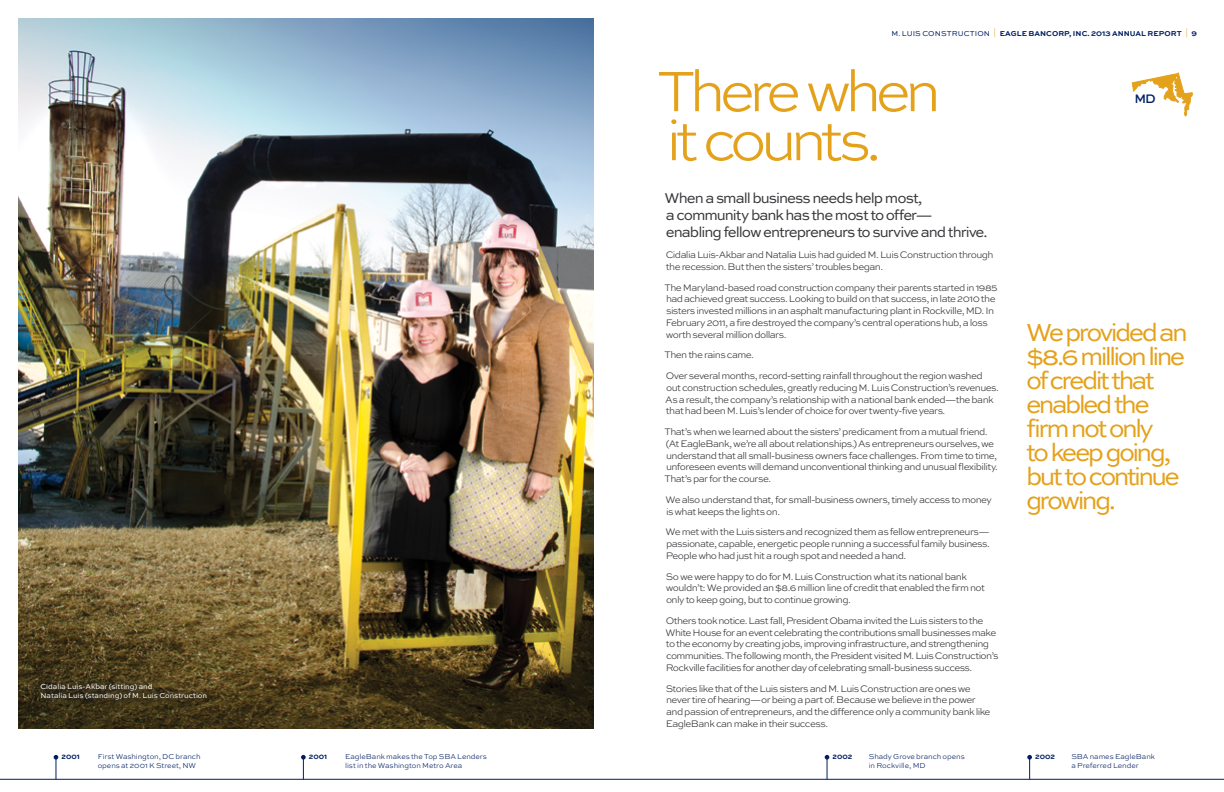
<style>
.page{position:relative;width:1224px;height:792px;background:#fff}
.page>*{position:absolute;margin:0;border:0;box-sizing:border-box;transform-origin:0 0}
.t1{font:300 60px "Sweet Sans";letter-spacing:-.105em;color:#e4a11b}
.t2{font:26px/24px "Sweet Sans";letter-spacing:-.1em;color:#e4a11b}
.t3{font:15px/17px "Sweet Sans";letter-spacing:-.065em;color:#36363a}
.t4{font:500 13.1px "Sweet Sans";color:#001e61}
.t5{font:300 10px/11.8px "Sweet Sans";letter-spacing:-.06em;color:#36363a}
.t6{font:300 7.5px/9px "Sweet Sans";letter-spacing:-.01em;color:#001e61}
.t7{font:7.5px/9px "Sweet Sans";color:#fff}
.t8{font:700 7.5px "Sweet Sans";letter-spacing:.005em;color:#001e61}
.s1{font-weight:400}
.s2{font-weight:300;color:#e4a11b}
</style>
<div class="page">
<img style="left:18px;top:18px;width:576px;height:711px">
<div style="left:34px;top:677px;width:178px;height:28px;background:#231f20;opacity:.95"></div>
<svg style="left:1131px;top:72px;width:62px;height:45px"></svg>
<hr style="left:0;top:779px;width:1224px;height:1px;background:#001e61">
<svg style="left:54px;top:755px;width:4px;height:24px"></svg>
<svg style="left:825px;top:755px;width:4px;height:24px"></svg>
<svg style="left:301px;top:755px;width:5px;height:24px"></svg>
<svg style="left:1027px;top:755px;width:5px;height:24px"></svg>
<p class="t8" style="left:891px;top:30px;width:307px"><span class="s1">M . Luis Co nstructio n</span> <span class="s2">|</span> EAGLE BANCORP, INC. 2013 ANNUAL REPORT <span class="s2">|</span> 9</p>
<p class="t7" style="left:40px;top:682px;width:168px">Cidalia Luis-Akbar (sitting) and<br>N atalia Luis (standing) of M . Luis Construction</p>
<p class="t1" style="left:657px;top:57px;width:286px">There when</p>
<p class="t1" style="left:666px;top:106px;width:217px">it counts.</p>
<p class="t3" style="left:665px;top:190px;width:325px">When a small business needs help most,<br>a community bank has the most to offer— enabling fellow entrepreneurs to survive and thrive.</p>
<p class="t5" style="left:666px;top:249px;width:329px">Cidalia Luis-Akbar and Natalia Luis had guided M. Luis Construction through the recession. But then the sisters’ troubles began.</p>
<p class="t5" style="left:665px;top:282px;width:335px">The Maryland-based road construction company their parents started in 1985 had achieved great success. Looking to build on that success, in late 2010 the sisters invested millions in an asphalt manufacturing plant in Rockville, MD. In February 2011, a fire destroyed the company’s central operations hub, a loss worth several million dollars.</p>
<p class="t5" style="left:665px;top:345px;width:320px;line-height:20.8px">Then the rains came.<br>Over several months, record-setting rainfall throughout the region washed</p>
<p class="t5" style="left:665px;top:382px;width:335px">out construction schedules, greatly reducing M. Luis Construction’s revenues.<br>As a result, the company’s relationship with a national bank ended—the bank that had been M. Luis’s lender of choice for over twenty-five years.</p>
<p class="t5" style="left:665px;top:426px;width:335px">That’s when we learned about the sisters’ predicament from a mutual friend. (At EagleBank, we’re all about relationships.) As entrepreneurs ourselves, we understand that all small-business owners face challenges. From time to time, unforeseen events will demand unconventional thinking and unusual flexibility.<br>That’s par for the course.</p>
<p class="t5" style="left:666px;top:494px;width:328px">We also understand that, for small-business owners, timely access to money is what keeps the lights on.</p>
<p class="t5" style="left:666px;top:526px;width:326px;text-align:justify">We met with the Luis sisters and recognized them as fellow entrepreneurs— passionate, capable, energetic people running a successful family business.<br>People who had just hit a rough spot and needed a hand.</p>
<p class="t5" style="left:666px;top:571px;width:321px">So we were happy to do for M. Luis Construction what its national bank wouldn’t: We provided an $8.6 million line of credit that enabled the firm not only to keep going, but to continue growing.</p>
<p class="t5" style="left:666px;top:615px;width:335px">Others took notice. Last fall, President Obama invited the Luis sisters to the White House for an event celebrating the contributions small businesses make to the economy by creating jobs, improving infrastructure, and strengthening communities. The following month, the President visited M. Luis Construction’s Rockville facilities for another day of celebrating small-business success.</p>
<p class="t5" style="left:666px;top:683px;width:326px">Stories like that of the Luis sisters and M. Luis Construction are ones we never tire of hearing—or being a part of. Because we believe in the power and passion of entrepreneurs, and the difference only a community bank like EagleBank can make in their success.</p>
<p class="t4" style="left:1135px;top:91px;width:23px">MD</p>
<p class="t2" style="left:1026px;top:321px;width:163px">We provided an $8.6 million line of credit that enabled the firm not only<br>to keep going, but to continue growing.</p>
<p class="t8" style="left:62px;top:753px;width:20px">2001</p>
<p class="t6" style="left:869px;top:753px;width:98px">Shady Grove branch opens in Rockville, MD</p>
<p class="t6" style="left:98px;top:753px;width:104px">First Washington, DC branch opens at 2001 K Street, NW</p>
<p class="t8" style="left:309px;top:753px;width:20px">2001</p>
<p class="t6" style="left:1071px;top:753px;width:85px">SBA names EagleBank a Preferred Lender</p>
<p class="t6" style="left:345px;top:753px;width:143px">EagleBank makes the Top SBA Lenders</p>
<p class="t8" style="left:833px;top:753px;width:21px">2002</p>
<p class="t6" style="left:345px;top:762px;width:119px">list in the Washington Metro Area</p>
<p class="t8" style="left:1035px;top:753px;width:21px">2002</p>
</div>
